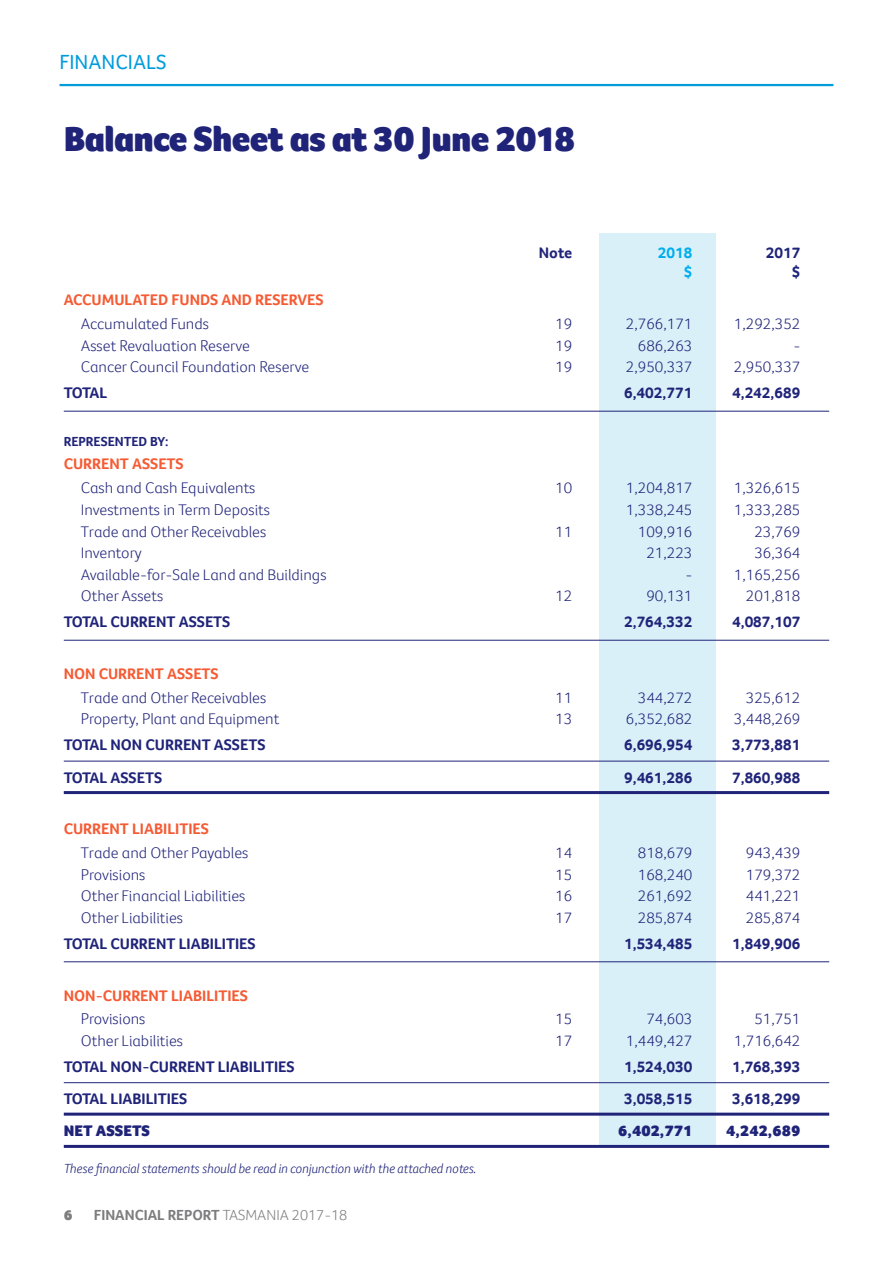
<style>
.page{position:relative;width:893px;height:1263px;background:#fff}
.page>*{position:absolute;margin:0;border:0;box-sizing:border-box;transform-origin:0 0}
.t1{font:900 36px "Foco CC";letter-spacing:-.015em;color:#202479}
.t2{font:21px "Foco CC";color:#009cdc}
.t3{font:300 15.75px "Foco CC";color:#202479}
.t4{font:700 15.75px "Foco CC";color:#202479}
.t5{font:700 15.75px "Foco CC";color:#f55b34}
.t6{font:900 15.75px "Foco CC";color:#202479}
.t7{font:700 15.75px "Foco CC";color:#00aeef}
.t8{font:700 15px "Foco CC";color:#7d7c7e}
.t9{font:900 15px "Foco CC";color:#7d7c7e}
.t10{font:italic 300 13.5px "Foco CC";color:#202479}
.t11{font:700 13.5px "Foco CC";color:#202479}
.s1{font-weight:300}
</style>
<div class="page">
<div style="left:600px;top:234px;width:116px;height:912px;background:#d9f0f9"></div>
<hr style="left:60px;top:84px;width:773px;height:2px;background:#009cdc">
<hr style="left:64px;top:411px;width:765px;height:1px;background:#202479">
<hr style="left:64px;top:640px;width:765px;height:1px;background:#202479">
<hr style="left:64px;top:761px;width:765px;height:1px;background:#202479">
<hr style="left:64px;top:791px;width:765px;height:3px;background:#202479">
<hr style="left:64px;top:961px;width:765px;height:1px;background:#202479">
<hr style="left:64px;top:1082px;width:765px;height:1px;background:#202479">
<hr style="left:64px;top:1113px;width:765px;height:3px;background:#202479">
<hr style="left:64px;top:1145px;width:765px;height:3px;background:#202479">
<h2 class="t2" style="left:60px;top:48px;width:109px">FINANCIALS</h2>
<h1 class="t1" style="left:64px;top:115px;width:513px">Balance Sheet as at 30 June 2018</h1>
<p class="t4" style="left:539px;top:242px;width:35px">Note</p>
<p class="t7" style="left:658px;top:242px;width:36px">2018</p>
<p class="t4" style="left:766px;top:242px;width:36px">2017</p>
<p class="t7" style="left:684px;top:262px;width:10px">$</p>
<p class="t4" style="left:792px;top:262px;width:10px">$</p>
<p class="t5" style="left:64px;top:290px;width:261px">ACCUMULATED FUNDS AND RESERVES</p>
<p class="t3" style="left:81px;top:313px;width:130px">Accumulated Funds</p>
<p class="t3" style="left:555px;top:313px;width:19px">19</p>
<p class="t3" style="left:626px;top:313px;width:68px">2,766,171</p>
<p class="t3" style="left:734px;top:313px;width:68px">1,292,352</p>
<p class="t3" style="left:81px;top:335px;width:171px">Asset Revaluation Reserve</p>
<p class="t3" style="left:555px;top:335px;width:19px">19</p>
<p class="t3" style="left:638px;top:335px;width:56px">686,263</p>
<p class="t3" style="left:793px;top:335px;width:8px">-</p>
<p class="t3" style="left:81px;top:357px;width:230px">Cancer Council Foundation Reserve</p>
<p class="t3" style="left:555px;top:357px;width:19px">19</p>
<p class="t3" style="left:626px;top:357px;width:68px">2,950,337</p>
<p class="t3" style="left:734px;top:357px;width:68px">2,950,337</p>
<p class="t4" style="left:64px;top:382px;width:45px">TOTAL</p>
<p class="t4" style="left:624px;top:382px;width:70px">6,402,771</p>
<p class="t4" style="left:732px;top:382px;width:70px">4,242,689</p>
<p class="t11" style="left:64px;top:432px;width:106px">REPRESENTED BY:</p>
<p class="t5" style="left:64px;top:454px;width:121px">CURRENT ASSETS</p>
<p class="t3" style="left:81px;top:477px;width:176px">Cash and Cash Equivalents</p>
<p class="t3" style="left:555px;top:477px;width:19px">10</p>
<p class="t3" style="left:626px;top:477px;width:68px">1,204,817</p>
<p class="t3" style="left:734px;top:477px;width:68px">1,326,615</p>
<p class="t3" style="left:81px;top:499px;width:191px">Investments in Term Deposits</p>
<p class="t3" style="left:626px;top:499px;width:68px">1,338,245</p>
<p class="t3" style="left:734px;top:499px;width:68px">1,333,285</p>
<p class="t3" style="left:81px;top:521px;width:187px">Trade and Other Receivables</p>
<p class="t3" style="left:555px;top:521px;width:19px">11</p>
<p class="t3" style="left:638px;top:521px;width:56px">109,916</p>
<p class="t3" style="left:754px;top:521px;width:47px">23,769</p>
<p class="t3" style="left:81px;top:542px;width:63px">Inventory</p>
<p class="t3" style="left:646px;top:542px;width:47px">21,223</p>
<p class="t3" style="left:754px;top:542px;width:47px">36,364</p>
<p class="t3" style="left:81px;top:564px;width:247px">Available-for-Sale Land and Buildings</p>
<p class="t3" style="left:685px;top:564px;width:8px">-</p>
<p class="t3" style="left:734px;top:564px;width:68px">1,165,256</p>
<p class="t3" style="left:81px;top:586px;width:84px">Other Assets</p>
<p class="t3" style="left:555px;top:586px;width:19px">12</p>
<p class="t3" style="left:646px;top:586px;width:47px">90,131</p>
<p class="t3" style="left:746px;top:586px;width:56px">201,818</p>
<p class="t4" style="left:64px;top:611px;width:168px">TOTAL CURRENT ASSETS</p>
<p class="t4" style="left:624px;top:611px;width:70px">2,764,332</p>
<p class="t4" style="left:732px;top:611px;width:70px">4,087,107</p>
<p class="t5" style="left:64px;top:663px;width:156px">NON CURRENT ASSETS</p>
<p class="t3" style="left:81px;top:687px;width:187px">Trade and Other Receivables</p>
<p class="t3" style="left:555px;top:687px;width:19px">11</p>
<p class="t3" style="left:638px;top:687px;width:56px">344,272</p>
<p class="t3" style="left:746px;top:687px;width:56px">325,612</p>
<p class="t3" style="left:81px;top:709px;width:200px">Property, Plant and Equipment</p>
<p class="t3" style="left:555px;top:709px;width:19px">13</p>
<p class="t3" style="left:626px;top:709px;width:68px">6,352,682</p>
<p class="t3" style="left:734px;top:709px;width:68px">3,448,269</p>
<p class="t4" style="left:64px;top:734px;width:203px">TOTAL NON CURRENT ASSETS</p>
<p class="t4" style="left:624px;top:734px;width:70px">6,696,954</p>
<p class="t4" style="left:732px;top:734px;width:70px">3,773,881</p>
<p class="t4" style="left:64px;top:767px;width:100px">TOTAL ASSETS</p>
<p class="t4" style="left:624px;top:767px;width:70px">9,461,286</p>
<p class="t4" style="left:732px;top:767px;width:70px">7,860,988</p>
<p class="t5" style="left:64px;top:818px;width:147px">CURRENT LIABILITIES</p>
<p class="t3" style="left:81px;top:842px;width:169px">Trade and Other Payables</p>
<p class="t3" style="left:555px;top:842px;width:19px">14</p>
<p class="t3" style="left:638px;top:842px;width:56px">818,679</p>
<p class="t3" style="left:746px;top:842px;width:56px">943,439</p>
<p class="t3" style="left:81px;top:864px;width:66px">Provisions</p>
<p class="t3" style="left:555px;top:864px;width:19px">15</p>
<p class="t3" style="left:638px;top:864px;width:56px">168,240</p>
<p class="t3" style="left:746px;top:864px;width:56px">179,372</p>
<p class="t3" style="left:81px;top:885px;width:166px">Other Financial Liabilities</p>
<p class="t3" style="left:555px;top:885px;width:19px">16</p>
<p class="t3" style="left:638px;top:885px;width:56px">261,692</p>
<p class="t3" style="left:746px;top:885px;width:56px">441,221</p>
<p class="t3" style="left:81px;top:907px;width:104px">Other Liabilities</p>
<p class="t3" style="left:555px;top:907px;width:19px">17</p>
<p class="t3" style="left:638px;top:907px;width:56px">285,874</p>
<p class="t3" style="left:746px;top:907px;width:56px">285,874</p>
<p class="t4" style="left:64px;top:933px;width:193px">TOTAL CURRENT LIABILITIES</p>
<p class="t4" style="left:624px;top:933px;width:70px">1,534,485</p>
<p class="t4" style="left:732px;top:933px;width:70px">1,849,906</p>
<p class="t5" style="left:64px;top:985px;width:186px">NON-CURRENT LIABILITIES</p>
<p class="t3" style="left:81px;top:1009px;width:66px">Provisions</p>
<p class="t3" style="left:555px;top:1009px;width:19px">15</p>
<p class="t3" style="left:646px;top:1009px;width:47px">74,603</p>
<p class="t3" style="left:754px;top:1009px;width:47px">51,751</p>
<p class="t3" style="left:81px;top:1030px;width:104px">Other Liabilities</p>
<p class="t3" style="left:555px;top:1030px;width:19px">17</p>
<p class="t3" style="left:626px;top:1030px;width:68px">1,449,427</p>
<p class="t3" style="left:734px;top:1030px;width:68px">1,716,642</p>
<p class="t4" style="left:64px;top:1056px;width:232px">TOTAL NON-CURRENT LIABILITIES</p>
<p class="t4" style="left:624px;top:1056px;width:70px">1,524,030</p>
<p class="t4" style="left:732px;top:1056px;width:70px">1,768,393</p>
<p class="t4" style="left:64px;top:1088px;width:125px">TOTAL LIABILITIES</p>
<p class="t4" style="left:624px;top:1088px;width:70px">3,058,515</p>
<p class="t4" style="left:732px;top:1088px;width:70px">3,618,299</p>
<p class="t6" style="left:64px;top:1121px;width:88px">NET ASSETS</p>
<p class="t6" style="left:618px;top:1121px;width:76px">6,402,771</p>
<p class="t6" style="left:726px;top:1121px;width:76px">4,242,689</p>
<p class="t10" style="left:64px;top:1159px;width:414px">These financial statements should be read in conjunction with the attached notes.</p>
<p class="t9" style="left:64px;top:1205px;width:10px">6</p>
<p class="t8" style="left:94px;top:1205px;width:255px">FINANCIAL REPORT <span class="s1">TASMANIA 2017-18</span></p>
</div>
